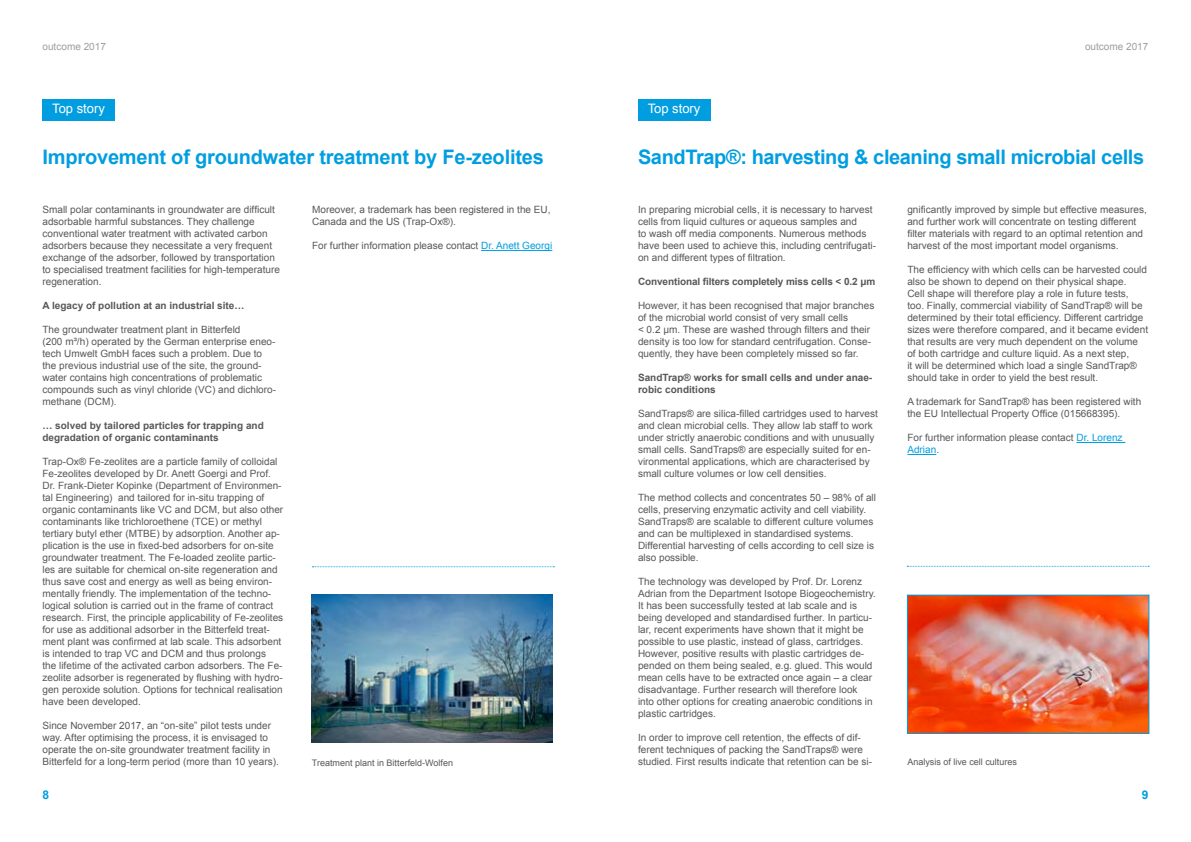
<style>
.page{position:relative;width:1191px;height:842px;background:#fff}
.page>*{position:absolute;margin:0;border:0;box-sizing:border-box;transform-origin:0 0}
.t1{font:700 20px "Arial";letter-spacing:-.02em;color:#009ee0}
.t2{font:13px "Arial";color:#fff}
.t3{font:700 12px "Arial";color:#009ee0}
.t4{font:10px/12px "Arial";color:#58585a}
.t5{font:700 10px/12px "Arial";color:#58585a}
.t6{font:10px "Arial";color:#9c9e9f}
.t7{font:9px "Arial";color:#58585a}
.s1{color:#009ee0}
</style>
<div class="page">
<div style="left:43px;top:99px;width:72px;height:21px;background:#009ee0"></div>
<hr style="left:481px;top:250px;width:71px;height:1px;background:#009ee0">
<img style="left:312px;top:595px;width:241px;height:148px">
<svg style="left:312px;top:566px;width:242px;height:1px"></svg>
<div style="left:638px;top:99px;width:72px;height:21px;background:#009ee0"></div>
<hr style="left:1076px;top:442px;width:49px;height:1px;background:#009ee0">
<svg style="left:907px;top:454px;width:29px;height:1px"></svg>
<svg style="left:907px;top:566px;width:242px;height:1px"></svg>
<img style="left:909px;top:597px;width:238px;height:135px">
<div style="left:907px;top:595px;width:242px;height:139px;border:1px solid #009ee0"></div>
<p class="t6" style="left:43px;top:40px;width:65px">outcome 2017</p>
<p class="t6" style="left:1085px;top:40px;width:65px">outcome 2017</p>
<h2 class="t2" style="left:52px;top:100px;width:54px">Top story</h2>
<h2 class="t2" style="left:647px;top:100px;width:54px">Top story</h2>
<h1 class="t1" style="left:43px;top:144px;width:503px">Improvement of groundwater treatment by Fe-zeolites</h1>
<h1 class="t1" style="left:638px;top:144px;width:507px">SandTrap®: harvesting &amp; cleaning small microbial cells</h1>
<p class="t4" style="left:43px;top:204px;width:239px">Small polar contaminants in groundwater are difficult adsorbable harmful substances. They challenge conventional water treatment with activated carbon adsorbers because they necessitate a very frequent exchange of the adsorber, followed by transportation to specialised treatment facilities for high-temperature regeneration.</p>
<p class="t5" style="left:43px;top:300px;width:203px">A legacy of pollution at an industrial site…</p>
<p class="t4" style="left:43px;top:324px;width:235px">The groundwater treatment plant in Bitterfeld<br>(200 m³/h) operated by the German enterprise eneo&shy;tech Umwelt GmbH faces such a problem. Due to the previous industrial use of the site, the ground&shy;water contains high concentrations of problematic compounds such as vinyl chloride (VC) and dichloro&shy;methane (DCM).</p>
<p class="t5" style="left:43px;top:420px;width:223px">… solved by tailored particles for trapping and degradation of organic contaminants</p>
<p class="t4" style="left:43px;top:456px;width:242px">Trap-Ox® Fe-zeolites are a particle family of colloidal Fe-zeolites developed by Dr. Anett Goergi and Prof.<br>Dr. Frank-Dieter Kopinke (Department of Environmen&shy;tal Engineering) and tailored for in-situ trapping of organic contaminants like VC and DCM, but also other contaminants like trichloroethene (TCE) or methyl tertiary butyl ether (MTBE) by adsorption. Another ap&shy;plication is the use in fixed-bed adsorbers for on-site groundwater treatment. The Fe-loaded zeolite partic&shy;les are suitable for chemical on-site regeneration and thus save cost and energy as well as being environ&shy;mentally friendly. The implementation of the techno&shy;logical solution is carried out in the frame of contract research. First, the principle applicability of Fe-zeolites for use as additional adsorber in the Bitterfeld treat&shy;ment plant was confirmed at lab scale. This adsorbent is intended to trap VC and DCM and thus prolongs<br>the lifetime of the activated carbon adsorbers. The Fe&shy;zeolite adsorber is regenerated by flushing with hydro&shy;gen peroxide solution. Options for technical realisation have been developed.</p>
<p class="t4" style="left:43px;top:720px;width:238px">Since November 2017, an “on-site” pilot tests under way. After optimising the process, it is envisaged to operate the on-site groundwater treatment facility in Bitterfeld for a long-term period (more than 10 years).</p>
<p class="t4" style="left:312px;top:204px;width:240px">Moreover, a trademark has been registered in the EU,<br>Canada and the US (Trap-Ox®).</p>
<p class="t4" style="left:312px;top:240px;width:242px">For further information please contact <span class="s1">Dr. Anett Georgi</span></p>
<p class="t7" style="left:312px;top:756px;width:143px">Treatment plant in Bitterfeld-Wolfen</p>
<p class="t4" style="left:638px;top:204px;width:239px">In preparing microbial cells, it is necessary to harvest cells from liquid cultures or aqueous samples and<br>to wash off media components. Numerous methods have been used to achieve this, including centrifugati&shy;on and different types of filtration.</p>
<p class="t5" style="left:638px;top:276px;width:239px">Conventional filters completely miss cells &lt; 0.2 μm</p>
<p class="t4" style="left:638px;top:300px;width:238px">However, it has been recognised that major branches of the microbial world consist of very small cells<br>&lt; 0.2 μm. These are washed through filters and their density is too low for standard centrifugation. Conse&shy;quently, they have been completely missed so far.</p>
<p class="t5" style="left:638px;top:372px;width:236px">SandTrap® works for small cells and under anae&shy;robic conditions</p>
<p class="t4" style="left:638px;top:408px;width:241px">SandTraps® are silica-filled cartridges used to harvest and clean microbial cells. They allow lab staff to work under strictly anaerobic conditions and with unusually small cells. SandTraps® are especially suited for en&shy;vironmental applications, which are characterised by small culture volumes or low cell densities.</p>
<p class="t4" style="left:638px;top:492px;width:239px">The method collects and concentrates 50 – 98% of all cells, preserving enzymatic activity and cell viability.<br>SandTraps® are scalable to different culture volumes and can be multiplexed in standardised systems.<br>Differential harvesting of cells according to cell size is also possible.</p>
<p class="t4" style="left:638px;top:576px;width:239px">The technology was developed by Prof. Dr. Lorenz Adrian from the Department Isotope Biogeochemistry.<br>It has been successfully tested at lab scale and is being developed and standardised further. In particu&shy;lar, recent experiments have shown that it might be possible to use plastic, instead of glass, cartridges.<br>However, positive results with plastic cartridges de&shy;pended on them being sealed, e.g. glued. This would mean cells have to be extracted once again – a clear disadvantage. Further research will therefore look into other options for creating anaerobic conditions in plastic cartridges.</p>
<p class="t4" style="left:638px;top:732px;width:235px">In order to improve cell retention, the effects of dif&shy;ferent techniques of packing the SandTraps® were studied. First results indicate that retention can be si-</p>
<p class="t4" style="left:907px;top:204px;width:241px">gnificantly improved by simple but effective measures, and further work will concentrate on testing different filter materials with regard to an optimal retention and harvest of the most important model organisms.</p>
<p class="t4" style="left:907px;top:264px;width:242px">The efficiency with which cells can be harvested could also be shown to depend on their physical shape.<br>Cell shape will therefore play a role in future tests,<br>too. Finally, commercial viability of SandTrap® will be determined by their total efficiency. Different cartridge sizes were therefore compared, and it became evident that results are very much dependent on the volume of both cartridge and culture liquid. As a next step,<br>it will be determined which load a single SandTrap® should take in order to yield the best result.</p>
<p class="t4" style="left:907px;top:396px;width:235px">A trademark for SandTrap® has been registered with the EU Intellectual Property Office (015668395).</p>
<p class="t4" style="left:907px;top:432px;width:217px">For further information please contact <span class="s1">Dr. Lorenz<br>Adrian</span>.</p>
<p class="t7" style="left:907px;top:756px;width:111px">Analysis of live cell cultures</p>
<p class="t3" style="left:43px;top:787px;width:8px">8</p>
<p class="t3" style="left:1141px;top:787px;width:8px">9</p>
</div>
